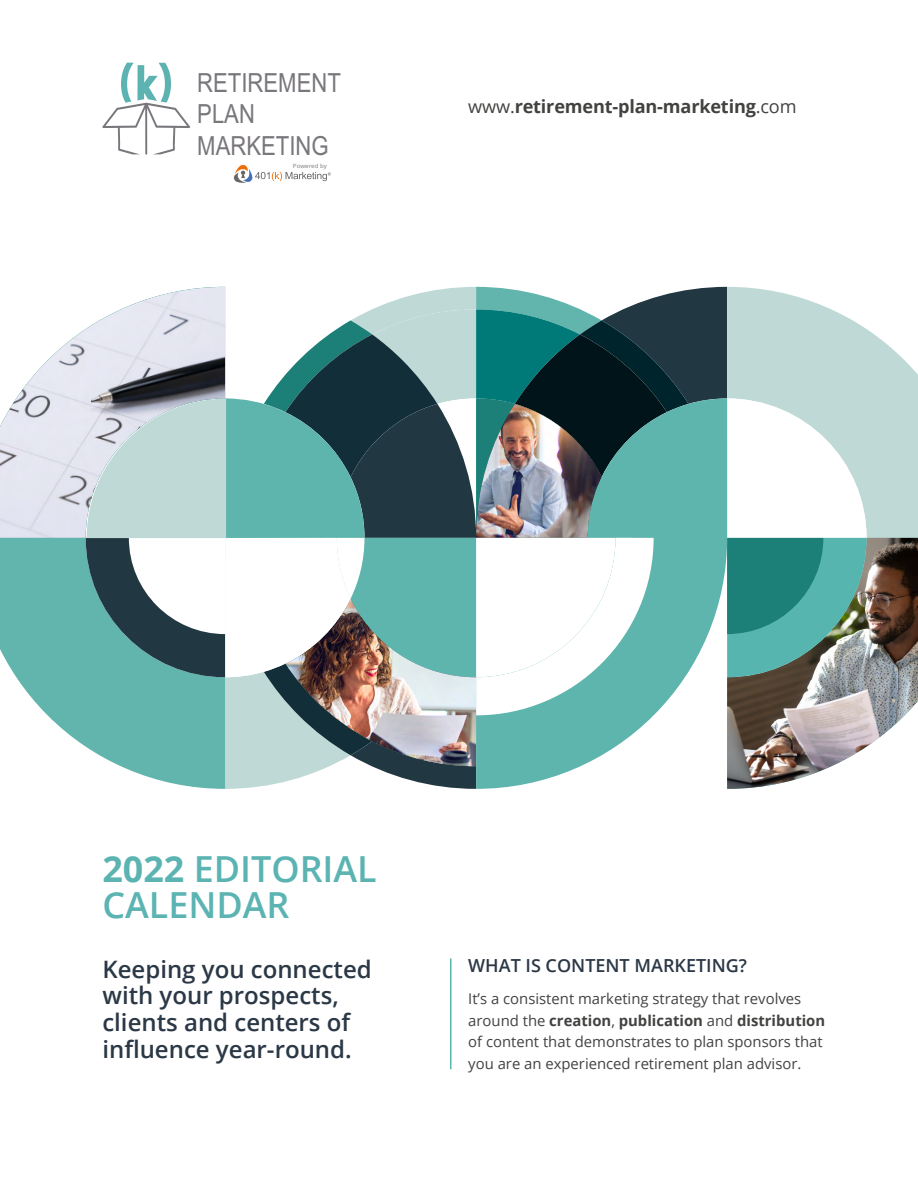
<style>
.page{position:relative;width:918px;height:1188px;background:#fff}
.page>*{position:absolute;margin:0;border:0;box-sizing:border-box;transform-origin:0 0}
.t1{font:600 35.85px/35.8px "Open Sans";color:#5bb4b2}
.t2{font:26.25px/31.5px "Arial Narrow";color:#79767c}
.t3{font:600 24px/26.7px "Open Sans";color:#2b3846}
.t4{font:700 18.15px "Open Sans";letter-spacing:-.01em;color:#424241}
.t5{font:600 18px "Open Sans";color:#2b3846}
.t6{font:14.85px/21.9px "Open Sans";color:#424241}
.t7{font:5.85px "Open Sans";color:#7d7b7d;scale:1.06 1}
.s1{font-weight:400}
.s2{font-weight:700}
</style>
<div class="page">
<svg style="left:0;top:538px;width:86px;height:209px;fill:#61b5ad"></svg>
<svg style="left:867px;top:329px;width:51px;height:209px;background:#c5dcda"></svg>
<img style="left:0;top:329px;width:86px;height:209px">
<img style="left:867px;top:538px;width:51px;height:209px">
<svg style="left:86px;top:287px;width:781px;height:502px"></svg>
<svg style="left:102px;top:63px;width:88px;height:91px"></svg>
<svg style="left:233px;top:165px;width:98px;height:18px"></svg>
<hr style="left:450px;top:958px;width:2px;height:111px;background:#57b6b2">
<h2 class="t2" style="left:197px;top:66px;width:145px">RETIREMENT<br>PLAN<br>MARKETING</h2>
<p class="t7" style="left:293px;top:161px;width:34px">Powered by</p>
<p class="t4" style="left:468px;top:93px;width:330px"><span class="s1">www.</span>retirement-plan-marketing<span class="s1">.com</span></p>
<h1 class="t1" style="left:102px;top:850px;width:276px"><span class="s2">2022</span> EDITORIAL<br>CALENDAR</h1>
<h3 class="t3" style="left:102px;top:955px;width:271px">Keeping you connected with your prospects, clients and centers of influence year-round.</h3>
<p class="t5" style="left:468px;top:953px;width:280px">WHAT IS CONTENT MARKETING?</p>
<p class="t6" style="left:468px;top:987px;width:358px">It’s a consistent marketing strategy that revolves around the <span class="s2">creation</span>, <span class="s2">publication</span> and <span class="s2">distribution </span>of content that demonstrates to plan sponsors that you are an experienced retirement plan advisor.</p>
</div>
